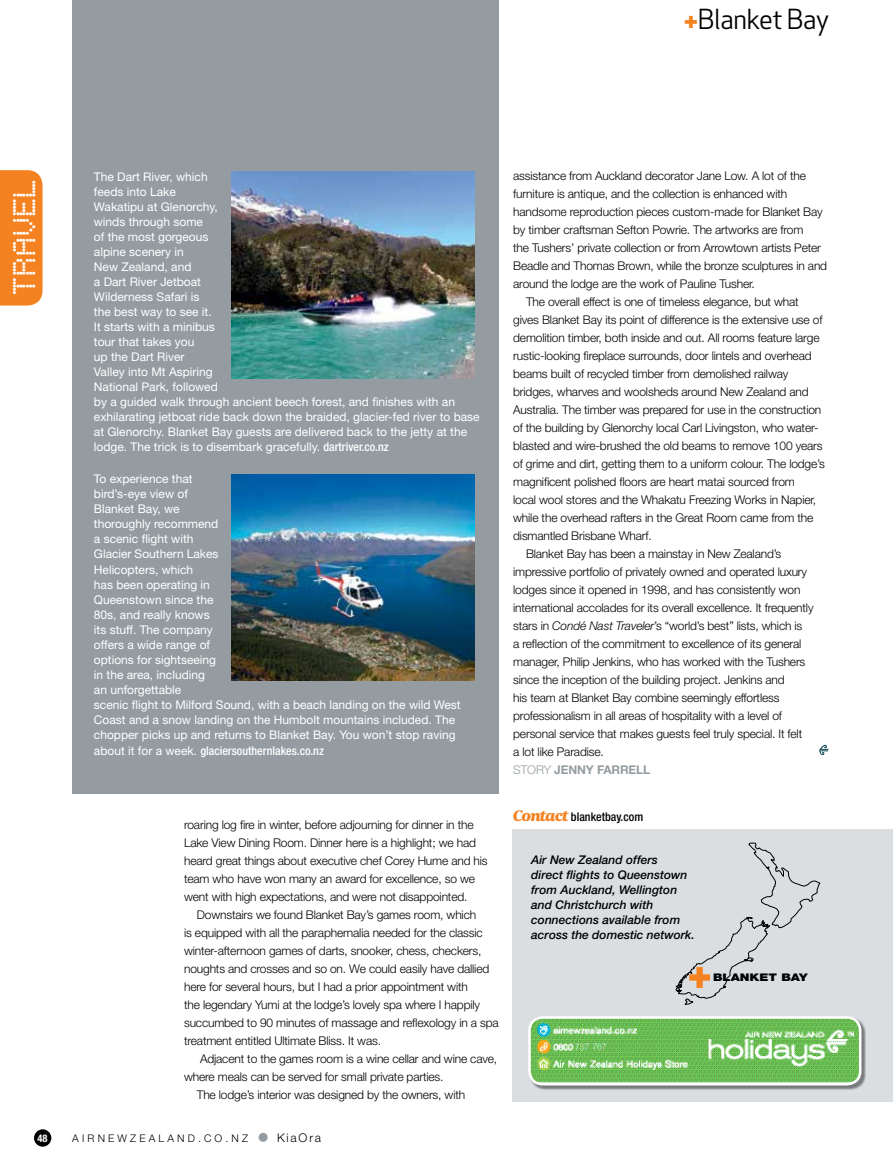
<style>
.page{position:relative;width:893px;height:1170px;background:#fff}
.page>*{position:absolute;margin:0;border:0;box-sizing:border-box;transform-origin:0 0}
.t1{font:37.5px "Mono Reg";letter-spacing:-.01em;color:#fff}
.t2{font:27px "Apex New";letter-spacing:-.01em;color:#000}
.t3{font:300 12px/18px "Helvetica Neue";letter-spacing:-.015em;color:#000}
.t4{font:12px/15px "Helvetica Neue";color:#fff}
.t5{font:italic 500 12px/15px "Helvetica Neue";color:#000}
.t6{font:500 condensed 12px "Helvetica Neue";color:#fff}
.t7{font:500 condensed 12px "Helvetica Neue";color:#000}
.t8{font:700 12px "Helvetica Neue";letter-spacing:-.01em;color:#949ca1}
.t9{font:300 10.5px "Helvetica Neue";letter-spacing:.3em;color:#000}
.t10{font:900 10.5px "Helvetica Neue";color:#000;scale:1.22 1}
.t11{font:700 condensed 10.5px "Helvetica Neue";color:#fff}
.s1{font-family:"Helvetica Neue";font-weight:900;font-size:24px;color:#f58220}
.s2{font-weight:500;font-stretch:condensed}
.s3{font-weight:400;font-stretch:normal}
.s4{color:#949ca1}
.s5{font-size:12px}
.s6{font-style:italic}
.s7{font-weight:300}
.s8{font-family:"Newzald";font-weight:900;font-style:italic;font-stretch:normal;font-size:18px;color:#f58220}
</style>
<div class="page">
<div style="left:34px;top:1129px;width:17px;height:17px;background:#000;border-radius:50%"></div>
<div style="left:72px;top:0;width:427px;height:793px;background:#949ca1"></div>
<div style="left:0;top:170px;width:43px;height:135px;background:#f58220"></div>
<div style="left:513px;top:829px;width:380px;height:272px;background:#dadee1"></div>
<div style="left:529px;top:1017px;width:337px;height:73px;background:#000;opacity:.45"></div>
<img style="left:529px;top:1017px;width:331px;height:67px">
<div style="left:528px;top:1016px;width:333px;height:69px;border:3px solid #fff;border-radius:13px"></div>
<svg style="left:675px;top:842px;width:146px;height:163px"></svg>
<svg style="left:819px;top:744px;width:10px;height:11px"></svg>
<img style="left:231px;top:171px;width:244px;height:207px">
<img style="left:231px;top:474px;width:244px;height:206px">
<h2 class="t2" style="left:684px;top:2px;width:147px"><span class="s1">+</span>Blanket Bay</h2>
<h1 class="t1" style="left:7px;top:296px;width:118px;rotate:-90deg">TRAVEL</h1>
<p class="t4" style="left:94px;top:169px;width:387px">The Dart River, which<br>feeds into Lake<br>Wakatipu at Glenorchy,<br>winds through some<br>of the most gorgeous<br>alpine scenery in<br>New Zealand, and<br>a Dart River Jetboat<br>Wilderness Safari is<br>the best way to see it.<br>It starts with a minibus<br>tour that takes you<br>up the Dart River<br>Valley into Mt Aspiring<br>National Park, followed<br>by a guided walk through ancient beech forest, and finishes with an exhilarating jetboat ride back down the braided, glacier-fed river to base at Glenorchy. Blanket Bay guests are delivered back to the jetty at the lodge. The trick is to disembark gracefully. <span class="s2">dartriver.co.nz</span></p>
<p class="t4" style="left:94px;top:471px;width:368px">To experience that<br>bird’s-eye view of<br>Blanket Bay, we<br>thoroughly recommend<br>a scenic flight with<br>Glacier Southern Lakes<br>Helicopters, which<br>has been operating in<br>Queenstown since the<br>80s, and really knows<br>its stuff. The company<br>offers a wide range of<br>options for sightseeing<br>in the area, including<br>an unforgettable<br>scenic flight to Milford Sound, with a beach landing on the wild West<br>Coast and a snow landing on the Humbolt mountains included. The chopper picks up and returns to Blanket Bay. You won’t stop raving</p>
<p class="t6" style="left:94px;top:743px;width:232px"><span class="s3">about it for a week.</span> glaciersouthernlakes.co.nz</p>
<p class="t3" style="left:184px;top:814px;width:305px">roaring log fire in winter, before adjourning for dinner in the Lake View Dining Room. Dinner here is a highlight; we had heard great things about executive chef Corey Hume and his team who have won many an award for excellence, so we went with high expectations, and were not disappointed.</p>
<p class="t3" style="left:184px;top:904px;width:316px;text-indent:13px">Downstairs we found Blanket Bay’s games room, which<br>is equipped with all the paraphernalia needed for the classic winter-afternoon games of darts, snooker, chess, checkers, noughts and crosses and so on. We could easily have dallied here for several hours, but I had a prior appointment with<br>the legendary Yumi at the lodge’s lovely spa where I happily succumbed to 90 minutes of massage and reflexology in a spa treatment entitled Ultimate Bliss. It was.</p>
<p class="t3" style="left:200px;top:1048px;width:299px">Adjacent to the games room is a wine cellar and wine cave,</p>
<p class="t3" style="left:184px;top:1066px;width:261px">where meals can be served for small private parties.</p>
<p class="t3" style="left:197px;top:1084px;width:270px">The lodge’s interior was designed by the owners, with</p>
<p class="t11" style="left:38px;top:1131px;width:12px">48</p>
<p class="t9" style="left:72px;top:1131px;width:250px">AIRNEWZEALAND.CO.NZ <span class="s4">●</span> <span class="s5">KiaOra</span></p>
<p class="t3" style="left:513px;top:166px;width:294px">assistance from Auckland decorator Jane Low. A lot of the</p>
<p class="t3" style="left:513px;top:184px;width:275px">furniture is antique, and the collection is enhanced with</p>
<p class="t3" style="left:513px;top:202px;width:311px">handsome reproduction pieces custom-made for Blanket Bay</p>
<p class="t3" style="left:513px;top:220px;width:292px">by timber craftsman Sefton Powrie. The artworks are from</p>
<p class="t3" style="left:513px;top:238px;width:309px">the Tushers’ private collection or from Arrowtown artists Peter</p>
<p class="t3" style="left:513px;top:256px;width:315px">Beadle and Thomas Brown, while the bronze sculptures in and</p>
<p class="t3" style="left:513px;top:274px;width:243px">around the lodge are the work of Pauline Tusher.</p>
<p class="t3" style="left:526px;top:292px;width:274px">The overall effect is one of timeless elegance, but what</p>
<p class="t3" style="left:513px;top:310px;width:311px">gives Blanket Bay its point of difference is the extensive use of</p>
<p class="t3" style="left:513px;top:328px;width:308px">demolition timber, both inside and out. All rooms feature large</p>
<p class="t3" style="left:513px;top:346px;width:300px">rustic-looking fireplace surrounds, door lintels and overhead</p>
<p class="t3" style="left:513px;top:364px;width:277px">beams built of recycled timber from demolished railway</p>
<p class="t3" style="left:513px;top:382px;width:297px">bridges, wharves and woolsheds around New Zealand and</p>
<p class="t3" style="left:513px;top:400px;width:310px">Australia. The timber was prepared for use in the construction</p>
<p class="t3" style="left:513px;top:418px;width:307px">of the building by Glenorchy local Carl Livingston, who water-</p>
<p class="t3" style="left:513px;top:436px;width:311px">blasted and wire-brushed the old beams to remove 100 years</p>
<p class="t3" style="left:513px;top:454px;width:313px">of grime and dirt, getting them to a uniform colour. The lodge’s</p>
<p class="t3" style="left:513px;top:472px;width:283px">magnificent polished floors are heart matai sourced from</p>
<p class="t3" style="left:513px;top:490px;width:305px">local wool stores and the Whakatu Freezing Works in Napier,</p>
<p class="t3" style="left:513px;top:508px;width:302px">while the overhead rafters in the Great Room came from the</p>
<p class="t3" style="left:513px;top:526px;width:140px">dismantled Brisbane Wharf.</p>
<p class="t3" style="left:526px;top:544px;width:257px">Blanket Bay has been a mainstay in New Zealand’s</p>
<p class="t3" style="left:513px;top:562px;width:295px">impressive portfolio of privately owned and operated luxury</p>
<p class="t3" style="left:513px;top:580px;width:289px">lodges since it opened in 1998, and has consistently won</p>
<p class="t3" style="left:513px;top:598px;width:302px">international accolades for its overall excellence. It frequently</p>
<p class="t3" style="left:513px;top:616px;width:291px">stars in <span class="s6">Condé Nast Traveler</span>’s “world’s best” lists, which is</p>
<p class="t3" style="left:513px;top:634px;width:290px">a reflection of the commitment to excellence of its general</p>
<p class="t3" style="left:513px;top:652px;width:294px">manager, Philip Jenkins, who has worked with the Tushers</p>
<p class="t3" style="left:513px;top:670px;width:273px">since the inception of the building project. Jenkins and</p>
<p class="t3" style="left:513px;top:688px;width:268px">his team at Blanket Bay combine seemingly effortless</p>
<p class="t3" style="left:513px;top:706px;width:270px">professionalism in all areas of hospitality with a level of</p>
<p class="t3" style="left:513px;top:724px;width:290px">personal service that makes guests feel truly special. It felt</p>
<p class="t3" style="left:513px;top:742px;width:92px">a lot like Paradise.</p>
<p class="t8" style="left:513px;top:762px;width:139px"><span class="s7">STORY</span> JENNY FARRELL</p>
<p class="t7" style="left:513px;top:809px;width:132px"><span class="s8">Contact</span> blanketbay.com</p>
<p class="t5" style="left:531px;top:851px;width:165px">Air New Zealand offers<br>direct flights to Queenstown from Auckland, Wellington and Christchurch with connections available from across the domestic network.</p>
<p class="t10" style="left:713px;top:971px;width:79px">BLANKET BAY</p>
</div>
